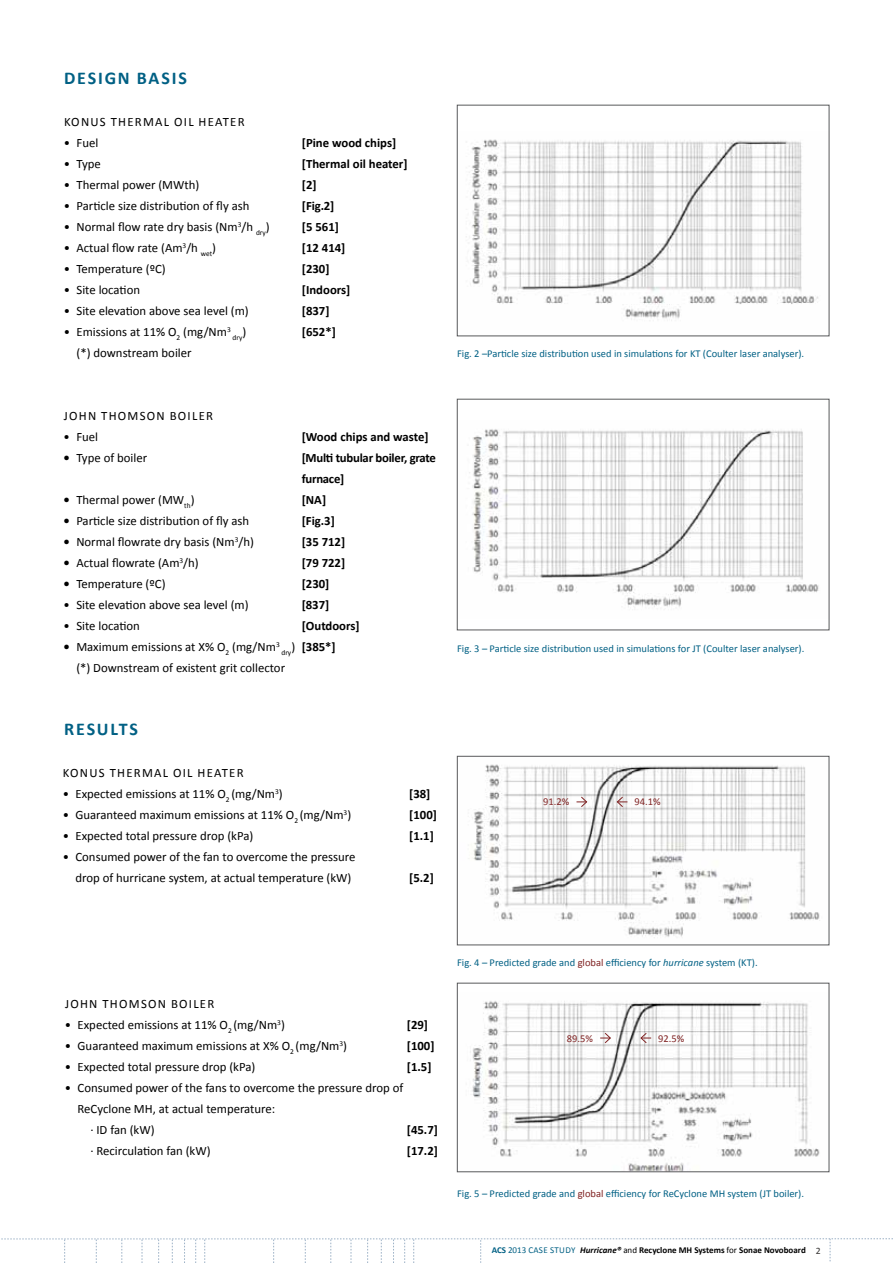
<style>
.page{position:relative;width:893px;height:1263px;background:#fff}
.page>*{position:absolute;margin:0;border:0;box-sizing:border-box;transform-origin:0 0}
.t1{font:700 18px "Calibri";letter-spacing:.1em;color:#006084}
.t2{font:12.75px/21px "Calibri";color:#000}
.t3{font:700 12.75px "Calibri";color:#000}
.t4{font:12.75px "Calibri";letter-spacing:.1em;color:#000}
.t5{font:700 12.75px/21px "Calibri";letter-spacing:-.02em;color:#000}
.t6{font:10.5px "Calibri";color:#006084}
.t7{font:10.5px "Calibri";color:#802323}
.t8{font:700 9px "Calibri";color:#000}
.t9{font:7.5px "Calibri";color:#000}
.s1{font-weight:700}
.s2{color:#802323}
.s3{font-style:italic}
.s4{color:#006084}
.s5{font-weight:400;color:#006084}
.s6{font-weight:400}
.s7{font-weight:400;font-size:9.75px;color:#373534}
</style>
<div class="page">
<svg style="left:1px;top:1238px;width:892px;height:25px"></svg>
<img style="left:466px;top:139px;width:352px;height:182px">
<div style="left:457px;top:105px;width:372px;height:231px;border:1px solid #58595b"></div>
<img style="left:469px;top:429px;width:350px;height:178px">
<div style="left:457px;top:399px;width:372px;height:231px;border:1px solid #58595b"></div>
<img style="left:472px;top:764px;width:348px;height:174px">
<div style="left:457px;top:756px;width:372px;height:189px;border:1px solid #58595b"></div>
<svg style="left:576px;top:796px;width:12px;height:12px"></svg>
<svg style="left:616px;top:796px;width:11px;height:12px"></svg>
<img style="left:470px;top:1001px;width:350px;height:169px">
<div style="left:457px;top:983px;width:372px;height:189px;border:1px solid #58595b"></div>
<svg style="left:600px;top:1032px;width:11px;height:12px"></svg>
<svg style="left:640px;top:1032px;width:11px;height:12px"></svg>
<h1 class="t1" style="left:64px;top:67px;width:124px">DESIGN BASIS</h1>
<p class="t2" style="left:64px;top:111px;width:26px">Konus</p>
<p class="t2" style="left:111px;top:111px;width:34px">Th erma</p>
<p class="t2" style="left:164px;top:111px;width:79px">l Oi l Heater</p>
<p class="t2" style="left:64px;top:132px;width:36px">• Fuel</p>
<p class="t3" style="left:302px;top:135px;width:96px">[Pine wood chips]</p>
<p class="t2" style="left:64px;top:153px;width:39px">• Type</p>
<p class="t3" style="left:302px;top:156px;width:107px">[Thermal oil heater]</p>
<p class="t2" style="left:64px;top:174px;width:137px">• Thermal power (MWth)</p>
<p class="t3" style="left:302px;top:177px;width:16px">[2]</p>
<p class="t2" style="left:64px;top:195px;width:187px">• Particle size distribution of fly ash</p>
<p class="t3" style="left:302px;top:198px;width:34px">[Fig.2]</p>
<p class="t2" style="left:64px;top:216px;width:207px">• Normal flow rate dry basis (Nm<sup>3</sup>/h <sub>dry</sub>)</p>
<p class="t3" style="left:302px;top:219px;width:39px">[5 561]</p>
<p class="t2" style="left:64px;top:237px;width:154px">• Actual flow rate (Am<sup>3</sup>/h <sub>wet</sub>)</p>
<p class="t3" style="left:302px;top:240px;width:45px">[12 414]</p>
<p class="t2" style="left:64px;top:258px;width:103px">• Temperature (ºC)</p>
<p class="t3" style="left:302px;top:261px;width:29px">[230]</p>
<p class="t2" style="left:64px;top:279px;width:78px">• Site location</p>
<p class="t3" style="left:302px;top:282px;width:50px">[Indoors]</p>
<p class="t2" style="left:64px;top:300px;width:186px">• Site elevation above sea level (m)</p>
<p class="t3" style="left:302px;top:303px;width:29px">[837]</p>
<p class="t2" style="left:64px;top:321px;width:169px">• Emissions at 11% O<sub>2</sub> (mg/Nm<sup>3</sup></p>
<p class="t9" style="left:233px;top:333px;width:15px">dry<sup>)</sup></p>
<p class="t3" style="left:302px;top:324px;width:36px">[652*]</p>
<p class="t2" style="left:77px;top:342px;width:117px">(*) downstream boiler</p>
<p class="t6" style="left:457px;top:347px;width:349px">Fig. 2 –Particle size distribution used in simulations for KT (Coulter laser analyser).</p>
<p class="t4" style="left:64px;top:408px;width:148px">John Thomson Boi ler</p>
<p class="t2" style="left:64px;top:426px;width:36px">• Fuel</p>
<p class="t3" style="left:302px;top:429px;width:128px">[Wood chips and waste]</p>
<p class="t2" style="left:64px;top:447px;width:85px"><span class="s1">•</span> Type of boiler</p>
<p class="t5" style="left:302px;top:447px;width:136px">[Multi tubular boiler, grate furnace]</p>
<p class="t2" style="left:64px;top:489px;width:132px"><span class="s1">•</span> Thermal power (MW<sub>th</sub>)</p>
<p class="t3" style="left:302px;top:492px;width:26px">[NA]</p>
<p class="t2" style="left:64px;top:510px;width:187px"><span class="s1">•</span> Particle size distribution of fly ash</p>
<p class="t3" style="left:302px;top:513px;width:35px">[Fig.3]</p>
<p class="t2" style="left:64px;top:531px;width:192px"><span class="s1">•</span> Normal flowrate dry basis (Nm<sup>3</sup>/h)</p>
<p class="t3" style="left:302px;top:534px;width:45px">[35 712]</p>
<p class="t2" style="left:64px;top:552px;width:137px"><span class="s1">•</span> Actual flowrate (Am<sup>3</sup>/h)</p>
<p class="t3" style="left:302px;top:555px;width:45px">[79 722]</p>
<p class="t2" style="left:64px;top:573px;width:103px"><span class="s1">•</span> Temperature (ºC)</p>
<p class="t3" style="left:302px;top:576px;width:29px">[230]</p>
<p class="t2" style="left:64px;top:594px;width:186px">• Site elevation above sea level (m)</p>
<p class="t3" style="left:302px;top:597px;width:29px">[837]</p>
<p class="t2" style="left:64px;top:615px;width:78px">• Site location</p>
<p class="t3" style="left:302px;top:618px;width:60px">[Outdoors]</p>
<p class="t2" style="left:76px;top:636px;width:261px;text-indent:-13px"><span class="s1">•</span> Maximum emissions at X% O<sub>2</sub> (mg/Nm<sup>3</sup> <sub>dry</sub>) <span class="s1">[385*] </span>(*) Downstream of existent grit collector</p>
<p class="t6" style="left:457px;top:642px;width:349px">Fig. 3 – Particle size distribution used in simulations for JT (Coulter laser analyser).</p>
<h1 class="t1" style="left:64px;top:718px;width:75px">RESULTS</h1>
<p class="t2" style="left:63px;top:762px;width:26px">Konus</p>
<p class="t2" style="left:110px;top:762px;width:34px">Th erma</p>
<p class="t2" style="left:163px;top:762px;width:80px">l Oi l Heater</p>
<p class="t2" style="left:63px;top:783px;width:222px">• Expected emissions at 11% O <sub>2</sub> (mg/Nm<sup>3</sup>)</p>
<p class="t3" style="left:409px;top:786px;width:23px">[38]</p>
<p class="t2" style="left:63px;top:804px;width:290px">• Guaranteed maximum emissions at 11% O<sub>2</sub> (mg/Nm<sup>3</sup>)</p>
<p class="t3" style="left:409px;top:807px;width:29px">[100]</p>
<p class="t2" style="left:63px;top:825px;width:192px">• Expected total pressure drop (kPa)</p>
<p class="t3" style="left:409px;top:828px;width:26px">[1.1]</p>
<p class="t2" style="left:75px;top:846px;width:281px;text-indent:-13px">• Consumed power of the fan to overcome the pressure drop of hurricane system, at actual temperature (kW)</p>
<p class="t3" style="left:409px;top:870px;width:26px">[5.2]</p>
<p class="t7" style="left:543px;top:795px;width:28px">91.2%</p>
<p class="t7" style="left:635px;top:795px;width:28px">94.1%</p>
<p class="t4" style="left:65px;top:996px;width:148px">John Thomson Boi ler</p>
<p class="t2" style="left:65px;top:1014px;width:222px">• Expected emissions at 11% O <sub>2</sub> (mg/Nm<sup>3</sup>)</p>
<p class="t3" style="left:407px;top:1017px;width:23px">[29]</p>
<p class="t2" style="left:65px;top:1035px;width:284px">• Guaranteed maximum emissions at X% O<sub>2</sub> (mg/Nm<sup>3</sup>)</p>
<p class="t3" style="left:407px;top:1038px;width:29px">[100]</p>
<p class="t2" style="left:65px;top:1056px;width:192px">• Expected total pressure drop (kPa)</p>
<p class="t3" style="left:407px;top:1059px;width:26px">[1.5]</p>
<p class="t2" style="left:65px;top:1077px;width:340px">• Consumed power of the fans to overcome the pressure drop of</p>
<p class="t2" style="left:78px;top:1098px;width:199px">ReCyclone MH, at actual temperature:</p>
<p class="t2" style="left:90px;top:1119px;width:66px">· ID fan (kW)</p>
<p class="t3" style="left:407px;top:1122px;width:33px">[45.7]</p>
<p class="t2" style="left:90px;top:1140px;width:122px">· Recirculation fan (kW)</p>
<p class="t3" style="left:407px;top:1143px;width:33px">[17.2]</p>
<p class="t6" style="left:457px;top:956px;width:302px">Fig. 4 – Predicted grade and <span class="s2">global</span> efficiency for <span class="s3">hurricane</span> system (KT).</p>
<p class="t7" style="left:567px;top:1031px;width:28px">89.5%</p>
<p class="t7" style="left:658px;top:1031px;width:28px">92.5%</p>
<p class="t6" style="left:457px;top:1187px;width:348px">Fig. 5 – Predicted grade and <span class="s2">global</span> efficiency for ReCyclone MH system (JT boiler).</p>
<p class="t8" style="left:492px;top:1244px;width:331px"><span class="s4">ACS</span> <span class="s5">2013 Case Study</span> <span class="s3">Hurricane®</span> <span class="s6">and</span> Recyclone MH Systems <span class="s6">for</span> Sonae Novoboard <span class="s7">2</span></p>
</div>
